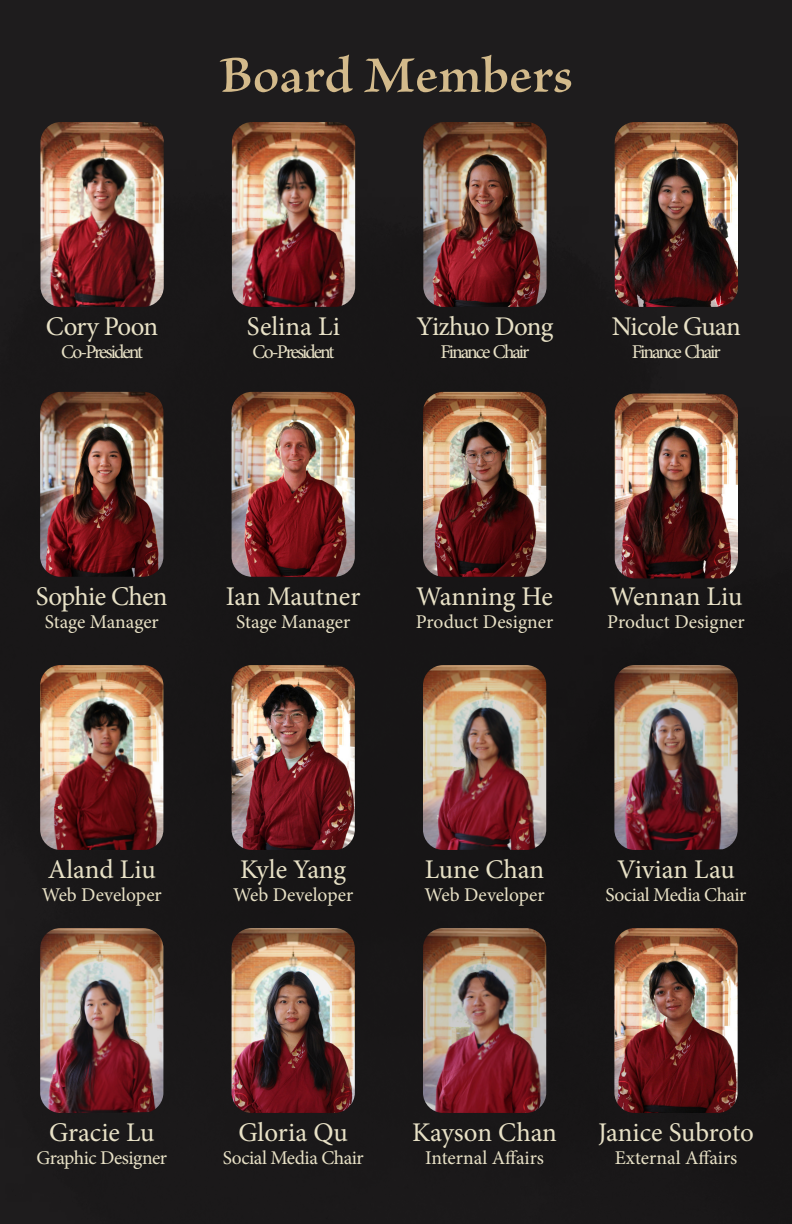
<style>
.page{position:relative;width:792px;height:1224px;background:#1e1c1d}
.page>*{position:absolute;margin:0;border:0;box-sizing:border-box;transform-origin:0 0}
.song_intro_titles{font:600 54px "Brioso Pro";letter-spacing:.005em;color:#d3ba8b}
.t1{font:27px "Minion Pro";letter-spacing:-.01em;color:#e8e1c6}
.t2{font:27px "Minion Pro";letter-spacing:-.03em;color:#e8e1c6}
.t3{font:19.5px "Minion Pro";letter-spacing:-.01em;color:#e8e1c6}
.t4{font:19.5px "Minion Pro";letter-spacing:-.1em;color:#e8e1c6}
</style>
<div class="page">
<img style="left:40px;top:122px;width:124px;height:185px">
<img style="left:232px;top:122px;width:123px;height:185px">
<img style="left:423px;top:122px;width:124px;height:185px">
<img style="left:615px;top:122px;width:123px;height:185px">
<img style="left:40px;top:665px;width:123px;height:185px">
<img style="left:232px;top:665px;width:123px;height:185px">
<img style="left:423px;top:665px;width:123px;height:185px">
<img style="left:614px;top:665px;width:124px;height:185px">
<img style="left:40px;top:928px;width:123px;height:185px">
<img style="left:232px;top:928px;width:123px;height:185px">
<img style="left:423px;top:928px;width:123px;height:185px">
<img style="left:614px;top:928px;width:124px;height:185px">
<img style="left:40px;top:392px;width:123px;height:185px">
<img style="left:232px;top:392px;width:123px;height:185px">
<img style="left:423px;top:392px;width:123px;height:185px">
<img style="left:615px;top:394px;width:123px;height:184px">
<p class="song_intro_titles" style="left:219px;top:46px;width:355px">Board Members</p>
<p class="t1" style="left:46px;top:308px;width:114px">Cory Poon</p>
<p class="t4" style="left:61px;top:339px;width:83px">Co-President</p>
<p class="t1" style="left:247px;top:308px;width:95px">Selina Li</p>
<p class="t4" style="left:253px;top:339px;width:83px">Co-President</p>
<p class="t2" style="left:417px;top:308px;width:138px">Yizhuo Dong</p>
<p class="t4" style="left:441px;top:339px;width:90px">Finance Chair</p>
<p class="t2" style="left:612px;top:308px;width:131px">Nicole Guan</p>
<p class="t4" style="left:632px;top:339px;width:90px">Finance Chair</p>
<p class="t1" style="left:36px;top:578px;width:133px">Sophie Chen</p>
<p class="t3" style="left:45px;top:609px;width:116px">Stage Manager</p>
<p class="t1" style="left:226px;top:578px;width:136px">Ian Mautner</p>
<p class="t3" style="left:236px;top:609px;width:116px">Stage Manager</p>
<p class="t1" style="left:416px;top:578px;width:138px">Wanning He</p>
<p class="t3" style="left:416px;top:609px;width:139px">Product Designer</p>
<p class="t1" style="left:610px;top:578px;width:134px">Wennan Liu</p>
<p class="t3" style="left:607px;top:609px;width:139px">Product Designer</p>
<p class="t1" style="left:48px;top:851px;width:110px">Aland Liu</p>
<p class="t3" style="left:42px;top:882px;width:122px">Web Developer</p>
<p class="t1" style="left:240px;top:851px;width:107px">Kyle Yang</p>
<p class="t3" style="left:233px;top:882px;width:122px">Web Developer</p>
<p class="t1" style="left:425px;top:851px;width:121px">Lune Chan</p>
<p class="t3" style="left:425px;top:882px;width:122px">Web Developer</p>
<p class="t1" style="left:617px;top:851px;width:119px">Vivian Lau</p>
<p class="t3" style="left:606px;top:882px;width:142px">Social Media Chair</p>
<p class="t1" style="left:49px;top:1114px;width:107px">Gracie Lu</p>
<p class="t3" style="left:36px;top:1145px;width:132px">Graphic Designer</p>
<p class="t1" style="left:238px;top:1114px;width:111px">Gloria Qu</p>
<p class="t3" style="left:223px;top:1145px;width:142px">Social Media Chair</p>
<p class="t1" style="left:412px;top:1114px;width:146px">Kayson Chan</p>
<p class="t3" style="left:425px;top:1145px;width:120px">Internal Affairs</p>
<p class="t1" style="left:598px;top:1114px;width:157px">Janice Subroto</p>
<p class="t3" style="left:615px;top:1145px;width:124px">External Affairs</p>
</div>
